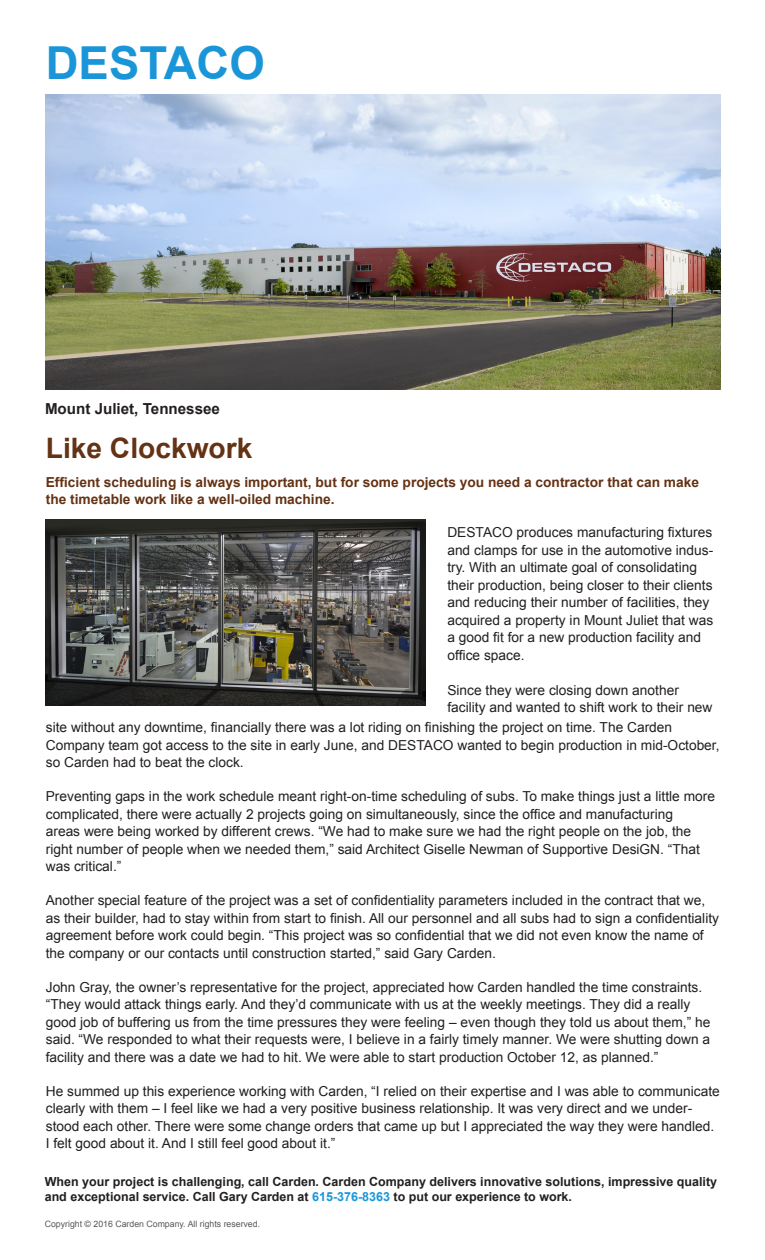
<style>
.page{position:relative;width:765px;height:1260px;background:#fff}
.page>*{position:absolute;margin:0;border:0;box-sizing:border-box;transform-origin:0 0}
.t1{font:700 45.5px "Arial";color:#1a96d8}
.t2{font:700 28.12px "Arial";color:#643214}
.t3{font:700 15.12px "Arial";color:#231f20}
.t4{font:13.75px/17.5px "Arial";color:#231f20}
.t5{font:700 13.75px/17.5px "Arial";color:#643214}
.t6{font:700 12.5px/15px "Arial";color:#231f20}
.t7{font:8.75px "Arial";color:#57585a}
.s1{color:#1a96d8}
</style>
<div class="page">
<img style="left:46px;top:94px;width:674px;height:296px">
<img style="left:45px;top:520px;width:380px;height:185px">
<p class="t1" style="left:46px;top:33px;width:221px">DESTACO</p>
<p class="t3" style="left:45px;top:399px;width:177px">Mount Juliet, Tennessee</p>
<p class="t2" style="left:46px;top:430px;width:208px">Like Clockwork</p>
<p class="t5" style="left:46px;top:474px;width:655px">Efficient scheduling is always important, but for some projects you need a contractor that can make the timetable work like a well-oiled machine.</p>
<p class="t4" style="left:447px;top:524px;width:267px">DESTACO produces manufacturing fixtures and clamps for use in the automotive indus&shy;try. With an ultimate goal of consolidating their production, being closer to their clients and reducing their number of facilities, they acquired a property in Mount Juliet that was a good fit for a new production facility and office space.</p>
<p class="t4" style="left:447px;top:681px;width:233px">Since they were closing down another</p>
<p class="t4" style="left:447px;top:699px;width:267px">facility and wanted to shift work to their new</p>
<p class="t4" style="left:46px;top:719px;width:628px">site without any downtime, financially there was a lot riding on finishing the project on time. The Carden</p>
<p class="t4" style="left:46px;top:736px;width:675px">Company team got access to the site in early June, and DESTACO wanted to begin production in mid-October, so Carden had to beat the clock.</p>
<p class="t4" style="left:46px;top:788px;width:671px">Preventing gaps in the work schedule meant right-on-time scheduling of subs. To make things just a little more complicated, there were actually 2 projects going on simultaneously, since the office and manufacturing</p>
<p class="t4" style="left:46px;top:823px;width:656px">areas were being worked by different crews. “We had to make sure we had the right people on the job, the right number of people when we needed them,” said Architect Giselle Newman of Supportive DesiGN. “That was critical.”</p>
<p class="t4" style="left:46px;top:892px;width:675px">Another special feature of the project was a set of confidentiality parameters included in the contract that we, as their builder, had to stay within from start to finish. All our personnel and all subs had to sign a confidentiality agreement before work could begin. “This project was so confidential that we did not even know the name of the company or our contacts until construction started,” said Gary Carden.</p>
<p class="t4" style="left:46px;top:978px;width:666px">John Gray, the owner’s representative for the project, appreciated how Carden handled the time constraints. “They would attack things early. And they’d communicate with us at the weekly meetings. They did a really good job of buffering us from the time pressures they were feeling – even though they told us about them,” he said. “We responded to what their requests were, I believe in a fairly timely manner. We were shutting down a facility and there was a date we had to hit. We were able to start production October 12, as planned.”</p>
<p class="t4" style="left:46px;top:1082px;width:676px">He summed up this experience working with Carden, “I relied on their expertise and I was able to communicate clearly with them – I feel like we had a very positive business relationship. It was very direct and we under&shy;stood each other. There were some change orders that came up but I appreciated the way they were handled.<br>I felt good about it. And I still feel good about it.”</p>
<p class="t6" style="left:45px;top:1174px;width:674px">When your project is challenging, call Carden. Carden Company delivers innovative solutions, impressive quality and exceptional service. Call Gary Carden at <span class="s1">615-376-8363</span> to put our experience to work.</p>
<p class="t7" style="left:45px;top:1218px;width:217px">Copyright © 2016 Carden Company. All rights reserved.</p>
</div>
